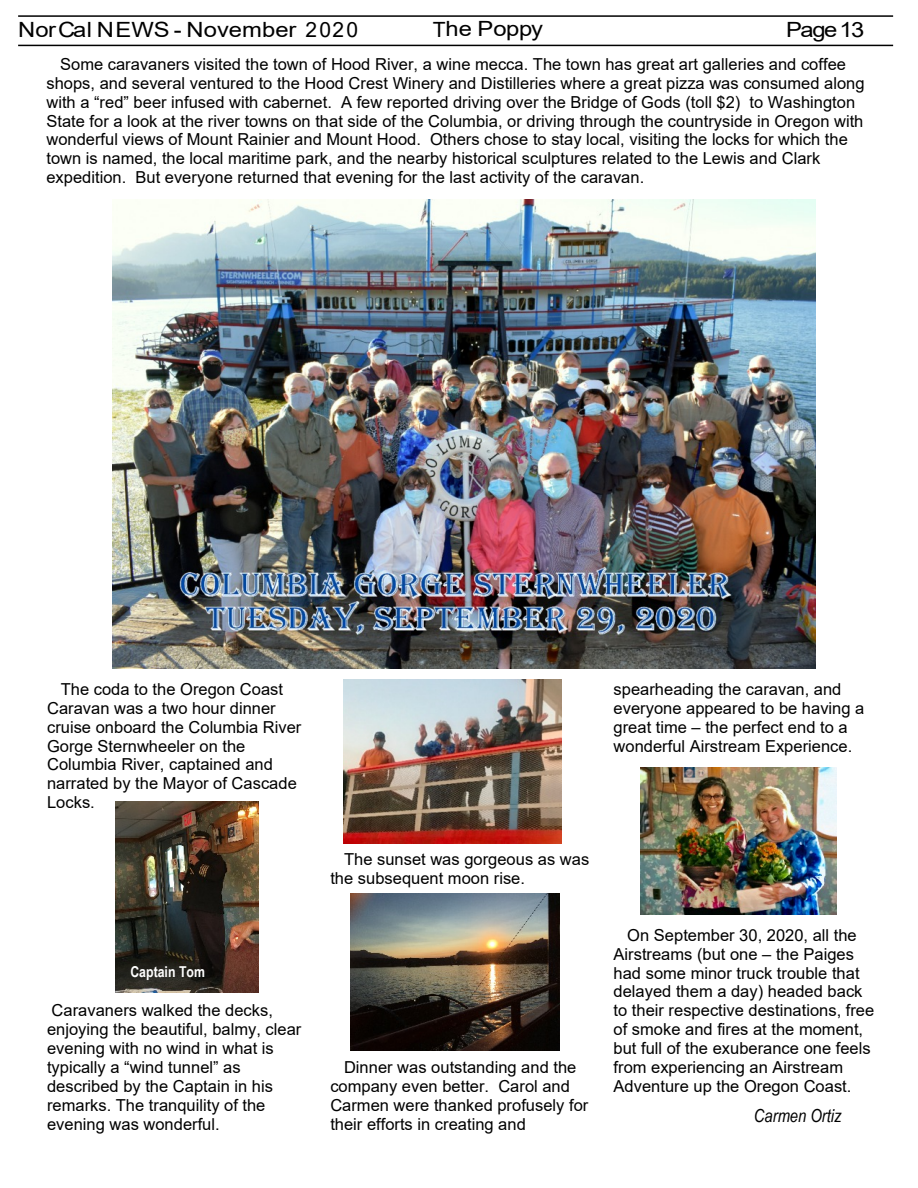
<style>
.page{position:relative;width:918px;height:1188px;background:#fff}
.page>*{position:absolute;margin:0;border:0;box-sizing:border-box;transform-origin:0 0}
.t1{font:21px "Arial";color:#000;scale:1.13 1}
.t2{font:21px "Arial";color:#000}
.t3{font:italic 18px "Arial Narrow";color:#000}
.t4{font:16.5px/18.9px "Arial";color:#000}
.t5{font:700 15px "Arial Narrow";color:#fff}
</style>
<div class="page">
<hr style="left:18px;top:15px;width:875px;height:2px;background:#000">
<hr style="left:18px;top:45px;width:875px;height:1px;background:#000">
<img style="left:112px;top:200px;width:703px;height:468px">
<img style="left:116px;top:801px;width:143px;height:191px">
<img style="left:343px;top:679px;width:218px;height:164px">
<img style="left:350px;top:893px;width:210px;height:158px">
<img style="left:641px;top:767px;width:196px;height:147px">
<p class="t1" style="left:18px;top:22px;width:302px">NorCal NEWS - November 2020</p>
<p class="t2" style="left:433px;top:20px;width:112px">The Poppy</p>
<p class="t1" style="left:786px;top:22px;width:71px">Page 13</p>
<p class="t4" style="left:46px;top:56px;width:820px;text-indent:14px">Some caravaners visited the town of Hood River, a wine mecca. The town has great art galleries and coffee shops, and several ventured to the Hood Crest Winery and Distilleries where a great pizza was consumed along with a “red” beer infused with cabernet. A few reported driving over the Bridge of Gods (toll $2) to Washington State for a look at the river towns on that side of the Columbia, or driving through the countryside in Oregon with wonderful views of Mount Rainier and Mount Hood. Others chose to stay local, visiting the locks for which the town is named, the local maritime park, and the nearby historical sculptures related to the Lewis and Clark expedition. But everyone returned that evening for the last activity of the caravan.</p>
<p class="t4" style="left:47px;top:681px;width:256px;text-indent:14px">The coda to the Oregon Coast<br>Caravan was a two hour dinner cruise onboard the Columbia River<br>Gorge Sternwheeler on the<br>Columbia River, captained and narrated by the Mayor of Cascade<br>Locks.</p>
<p class="t5" style="left:130px;top:966px;width:76px">Captain Tom</p>
<p class="t4" style="left:47px;top:1003px;width:256px">Caravaners walked the decks, enjoying the beautiful, balmy, clear evening with no wind in what is typically a “wind tunnel” as described by the Captain in his remarks. The tranquility of the evening was wonderful.</p>
<p class="t4" style="left:614px;top:681px;width:252px">spearheading the caravan, and everyone appeared to be having a great time – the perfect end to a wonderful Airstream Experience.</p>
<p class="t4" style="left:330px;top:851px;width:260px;text-indent:14px">The sunset was gorgeous as was the subsequent moon rise.</p>
<p class="t4" style="left:330px;top:1059px;width:260px;text-indent:14px">Dinner was outstanding and the company even better. Carol and<br>Carmen were thanked profusely for their efforts in creating and</p>
<p class="t4" style="left:614px;top:927px;width:262px;text-indent:14px">On September 30, 2020, all the<br>Airstreams (but one – the Paiges had some minor truck trouble that delayed them a day) headed back to their respective destinations, free of smoke and fires at the moment, but full of the exuberance one feels from experiencing an Airstream<br>Adventure up the Oregon Coast.</p>
<p class="t3" style="left:754px;top:1109px;width:89px">Carmen Ortiz</p>
</div>
